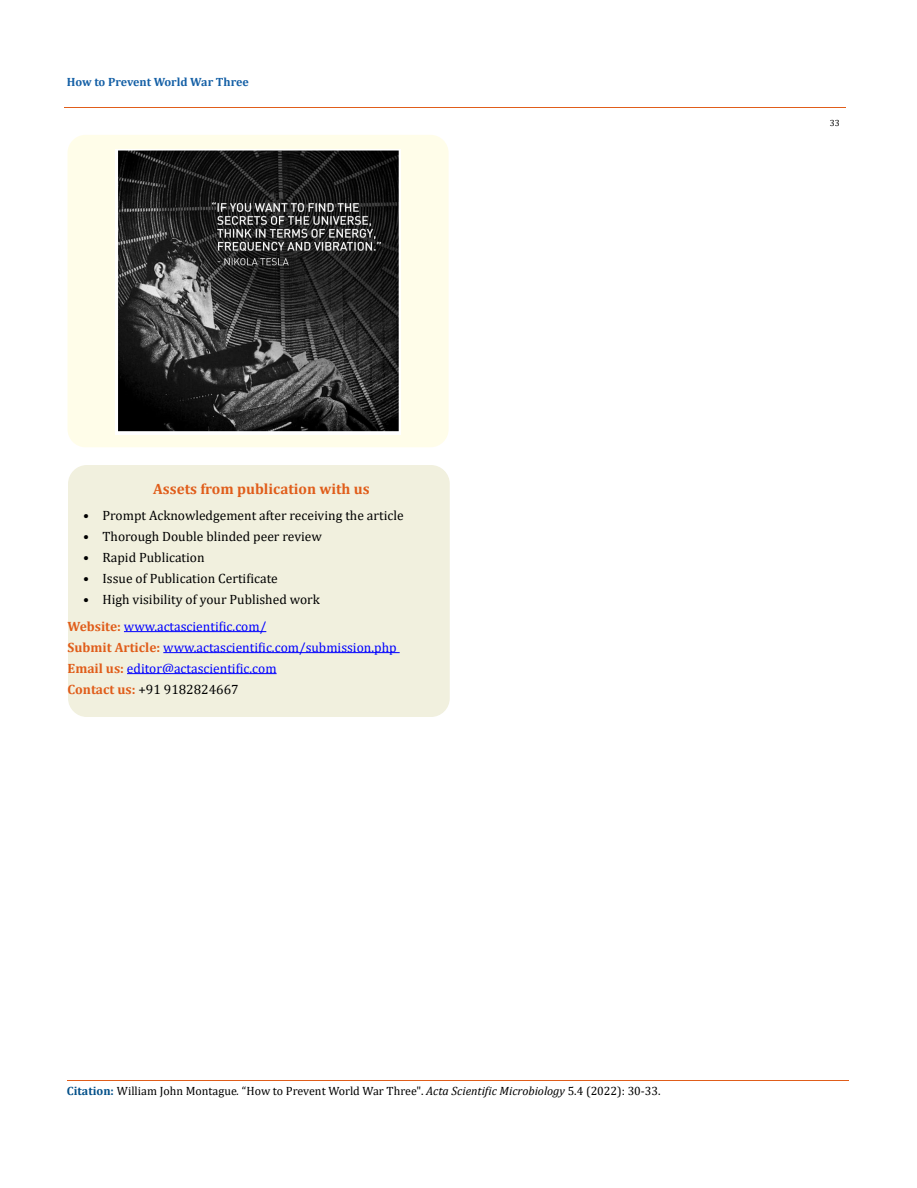
<style>
.page{position:relative;width:917px;height:1188px;background:#fff}
.page>*{position:absolute;margin:0;border:0;box-sizing:border-box;transform-origin:0 0}
.t1{font:700 15px "Cambria";color:#e05d1a}
.t2{font:13.5px "Cambria";color:#000}
.t3{font:13.5px/21px "Cambria";color:#00f}
.t4{font:12px "Cambria";color:#000}
.t5{font:700 12px "Cambria";color:#1560a6}
.t6{font:9px "Cambria";color:#000}
.s1{font-weight:700;color:#e05d1a}
.s2{color:#000}
.s3{font-weight:700;color:#035089}
.s4{font-style:italic}
</style>
<div class="page">
<div style="left:69px;top:466px;width:380px;height:250px;background:#f1f0de;border-radius:18px"></div>
<div style="left:68px;top:465px;width:382px;height:252px;border:2px solid #f1f0de;border-radius:18px"></div>
<hr style="left:124px;top:631px;width:142px;height:1px;background:#00f">
<hr style="left:163px;top:652px;width:236px;height:1px;background:#00f">
<hr style="left:127px;top:673px;width:149px;height:1px;background:#00f">
<div style="left:68px;top:135px;width:380px;height:312px;background:#fffde9;border-radius:18px"></div>
<img style="left:115px;top:149px;width:286px;height:286px">
<hr style="left:64px;top:108px;width:781px;height:1px;background:#e05d1a">
<hr style="left:67px;top:1080px;width:781px;height:1px;background:#e05d1a">
<p class="t5" style="left:67px;top:73px;width:183px">How to Prevent World War Three</p>
<p class="t1" style="left:153px;top:478px;width:218px">Assets from publication with us</p>
<p class="t2" style="left:83px;top:507px;width:322px">• Prompt Acknowledgement after receiving the article</p>
<p class="t2" style="left:83px;top:528px;width:240px">• Thorough Double blinded peer review</p>
<p class="t2" style="left:83px;top:549px;width:123px">• Rapid Publication</p>
<p class="t2" style="left:83px;top:570px;width:196px">• Issue of Publication Certificate</p>
<p class="t2" style="left:83px;top:591px;width:238px">• High visibility of your Published work</p>
<p class="t3" style="left:68px;top:616px;width:330px"><span class="s1">Website:</span> www.actascientific.com/<br><span class="s1">Submit Article:</span> www.actascientific.com/submission.php <span class="s1">Email us:</span> editor@actascientific.com<br><span class="s1">Contact us:</span> <span class="s2">+91 9182824667</span></p>
<p class="t4" style="left:67px;top:1084px;width:595px"><span class="s3">Citation:</span> William John Montague<span class="s4">.</span> “How to Prevent World War Three". <span class="s4">Acta Scientific Microbiology</span> 5.4 (2022): 30-33.</p>
<p class="t6" style="left:829px;top:118px;width:11px">33</p>
</div>
